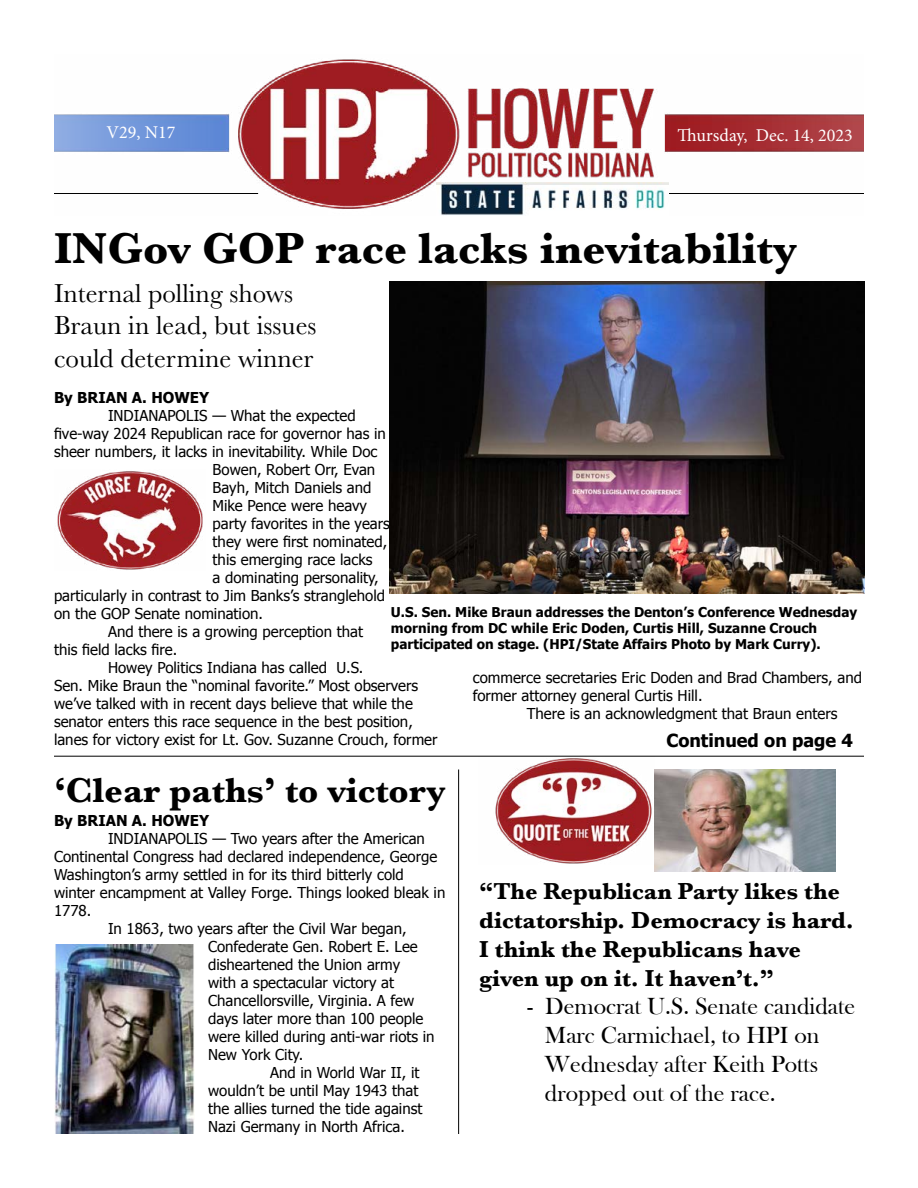
<style>
.page{position:relative;width:918px;height:1188px;background:#fff}
.page>*{position:absolute;margin:0;border:0;box-sizing:border-box;transform-origin:0 0}
.t1{font:700 45px "Baskerville";color:#000}
.t2{font:700 36px "Baskerville";color:#000}
.t3{font:27px/32.4px "Baskerville";color:#000}
.t4{font:700 24px/28.8px "Baskerville";color:#000}
.t5{font:24px/28.8px "Bask Old Face";color:#000}
.t6{font:18px "Minion Pro";color:#fff}
.t7{font:700 18px "Tahoma";color:#000}
.t8{font:15px "Tahoma";color:#000}
.t9{font:700 15px "Tahoma";color:#000}
.t10{font:700 13.5px/16.2px "Tahoma";color:#000}
</style>
<div class="page">
<img style="left:54px;top:59px;width:810px;height:150px">
<hr style="left:436px;top:193px;width:428px;height:1px;background:#000">
<hr style="left:54px;top:193px;width:204px;height:1px;background:#000">
<hr style="left:54px;top:756px;width:810px;height:1px;background:#000">
<hr style="left:458px;top:770px;width:1px;height:364px;background:#000">
<img style="left:479px;top:756px;width:175px;height:108px">
<img style="left:436px;top:182px;width:233px;height:33px">
<img style="left:54px;top:945px;width:141px;height:189px">
<img style="left:57px;top:471px;width:146px;height:99px">
<img style="left:390px;top:281px;width:475px;height:313px">
<img style="left:654px;top:770px;width:181px;height:101px">
<p class="t6" style="left:107px;top:121px;width:70px">V29, N17</p>
<p class="t6" style="left:678px;top:123px;width:177px">Thursday, Dec. 14, 2023</p>
<h1 class="t1" style="left:54px;top:217px;width:744px">INGov GOP race lacks inevitability</h1>
<h3 class="t3" style="left:54px;top:277px;width:264px">Internal polling shows<br>Braun in lead, but issues could determine winner</h3>
<p class="t9" style="left:54px;top:387px;width:157px">By BRIAN A. HOWEY</p>
<p class="t8" style="left:108px;top:405px;width:249px">INDIANAPOLIS — What the expected</p>
<p class="t8" style="left:54px;top:423px;width:333px">five-way 2024 Republican race for governor has in</p>
<p class="t8" style="left:54px;top:441px;width:325px">sheer numbers, it lacks in inevitability. While Doc</p>
<p class="t8" style="left:213px;top:459px;width:164px">Bowen, Robert Orr, Evan</p>
<p class="t8" style="left:213px;top:477px;width:160px">Bayh, Mitch Daniels and</p>
<p class="t8" style="left:213px;top:495px;width:156px">Mike Pence were heavy</p>
<p class="t8" style="left:213px;top:513px;width:179px">party favorites in the years</p>
<p class="t8" style="left:213px;top:531px;width:176px">they were first nominated,</p>
<p class="t8" style="left:213px;top:549px;width:161px">this emerging race lacks</p>
<p class="t8" style="left:213px;top:567px;width:168px">a dominating personality,</p>
<p class="t8" style="left:54px;top:585px;width:333px">particularly in contrast to Jim Banks’s stranglehold</p>
<p class="t8" style="left:54px;top:603px;width:211px">on the GOP Senate nomination.</p>
<p class="t8" style="left:108px;top:621px;width:257px">And there is a growing perception that</p>
<p class="t8" style="left:54px;top:639px;width:125px">this field lacks fire.</p>
<p class="t8" style="left:108px;top:657px;width:257px">Howey Politics Indiana has called U.S.</p>
<p class="t8" style="left:54px;top:675px;width:366px">Sen. Mike Braun the “nominal favorite.” Most observers</p>
<p class="t8" style="left:54px;top:693px;width:360px">we’ve talked with in recent days believe that while the</p>
<p class="t8" style="left:54px;top:711px;width:360px">senator enters this race sequence in the best position,</p>
<p class="t8" style="left:54px;top:729px;width:385px">lanes for victory exist for Lt. Gov. Suzanne Crouch, former</p>
<h2 class="t2" style="left:54px;top:765px;width:393px">‘Clear paths’ to victory</h2>
<p class="t9" style="left:54px;top:810px;width:157px">By BRIAN A. HOWEY</p>
<p class="t8" style="left:108px;top:828px;width:319px">INDIANAPOLIS — Two years after the American</p>
<p class="t8" style="left:54px;top:846px;width:385px">Continental Congress had declared independence, George</p>
<p class="t8" style="left:54px;top:864px;width:351px">Washington’s army settled in for its third bitterly cold</p>
<p class="t8" style="left:54px;top:882px;width:393px">winter encampment at Valley Forge. Things looked bleak in</p>
<p class="t8" style="left:54px;top:900px;width:39px">1778.</p>
<p class="t8" style="left:108px;top:918px;width:300px">In 1863, two years after the Civil War began,</p>
<p class="t8" style="left:208px;top:936px;width:211px">Confederate Gen. Robert E. Lee</p>
<p class="t8" style="left:208px;top:954px;width:194px">disheartened the Union army</p>
<p class="t8" style="left:208px;top:972px;width:188px">with a spectacular victory at</p>
<p class="t8" style="left:208px;top:990px;width:208px">Chancellorsville, Virginia. A few</p>
<p class="t8" style="left:208px;top:1008px;width:217px">days later more than 100 people</p>
<p class="t8" style="left:208px;top:1026px;width:228px">were killed during anti-war riots in</p>
<p class="t8" style="left:208px;top:1044px;width:97px">New York City.</p>
<p class="t8" style="left:270px;top:1062px;width:151px">And in World War II, it</p>
<p class="t8" style="left:208px;top:1080px;width:212px">wouldn’t be until May 1943 that</p>
<p class="t8" style="left:208px;top:1098px;width:216px">the allies turned the tide against</p>
<p class="t8" style="left:208px;top:1116px;width:198px">Nazi Germany in North Africa.</p>
<p class="t10" style="left:391px;top:603px;width:468px">U.S. Sen. Mike Braun addresses the Denton’s Conference Wednesday morning from DC while Eric Doden, Curtis Hill, Suzanne Crouch participated on stage. (HPI/State Affairs Photo by Mark Curry).</p>
<p class="t8" style="left:473px;top:667px;width:391px">commerce secretaries Eric Doden and Brad Chambers, and</p>
<p class="t8" style="left:473px;top:685px;width:231px">former attorney general Curtis Hill.</p>
<p class="t8" style="left:527px;top:703px;width:312px">There is an acknowledgment that Braun enters</p>
<p class="t7" style="left:666px;top:728px;width:188px">Continued on page 4</p>
<h3 class="t4" style="left:479px;top:877px;width:376px">“The Republican Party likes the dictatorship. Democracy is hard.<br>I think the Republicans have given up on it. It haven’t.”</h3>
<h3 class="t5" style="left:545px;top:993px;width:312px;text-indent:-18px">- Democrat U.S. Senate candidate<br>Marc Carmichael, to HPI on<br>Wednesday after Keith Potts dropped out of the race.</h3>
</div>
